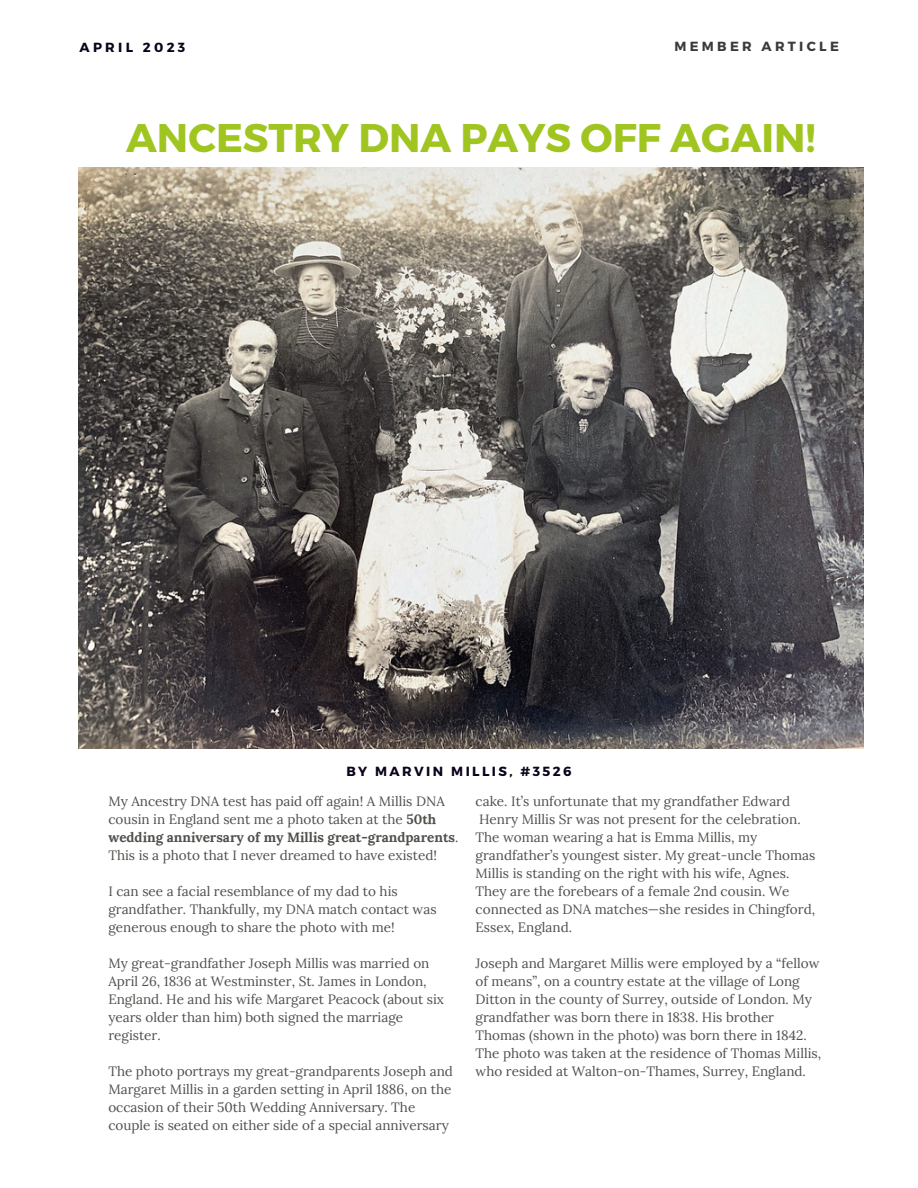
<style>
.page{position:relative;width:918px;height:1188px;background:#fff}
.page>*{position:absolute;margin:0;border:0;box-sizing:border-box;transform-origin:0 0}
.t1{font:700 39.9px "Montserrat";color:#a0c520}
.t2{font:13.5px/18px "Lora";color:#4f4f4b}
.t3{font:700 13.2px "Montserrat";letter-spacing:.185em;color:#0b021b}
.t4{font:700 13.2px "Montserrat";letter-spacing:.25em;color:#3a3a3c}
.t5{font:700 13.2px "Montserrat";letter-spacing:.25em;color:#0b021b}
.s1{font-weight:700}
</style>
<div class="page">
<img style="left:78px;top:167px;width:785px;height:582px">
<p class="t5" style="left:80px;top:39px;width:107px">APRIL 2023</p>
<p class="t4" style="left:674px;top:38px;width:166px">MEMBER ARTICLE</p>
<h1 class="t1" style="left:126px;top:112px;width:691px">ANCESTRY DNA PAYS OFF AGAIN!</h1>
<p class="t3" style="left:346px;top:763px;width:227px">BY MARVIN MILLIS, #3526</p>
<p class="t2" style="left:108px;top:792px;width:352px">My Ancestry DNA test has paid off again! A Millis DNA cousin in England sent me a photo taken at the <span class="s1">50th wedding anniversary of my Millis great-grandparents</span>.<br>This is a photo that I never dreamed to have existed!</p>
<p class="t2" style="left:108px;top:882px;width:330px">I can see a facial resemblance of my dad to his grandfather. Thankfully, my DNA match contact was generous enough to share the photo with me!</p>
<p class="t2" style="left:108px;top:954px;width:337px">My great-grandfather Joseph Millis was married on April 26, 1836 at Westminster, St. James in London, England. He and his wife Margaret Peacock (about six years older than him) both signed the marriage register.</p>
<p class="t2" style="left:108px;top:1062px;width:346px">The photo portrays my great-grandparents Joseph and Margaret Millis in a garden setting in April 1886, on the occasion of their 50th Wedding Anniversary. The couple is seated on either side of a special anniversary</p>
<p class="t2" style="left:476px;top:792px;width:341px">cake. It’s unfortunate that my grandfather Edward Henry Millis Sr was not present for the celebration.<br>The woman wearing a hat is Emma Millis, my grandfather’s youngest sister. My great-uncle Thomas Millis is standing on the right with his wife, Agnes.<br>They are the forebears of a female 2nd cousin. We connected as DNA matches—she resides in Chingford, Essex, England.</p>
<p class="t2" style="left:476px;top:954px;width:347px">Joseph and Margaret Millis were employed by a “fellow of means”, on a country estate at the village of Long Ditton in the county of Surrey, outside of London. My grandfather was born there in 1838. His brother Thomas (shown in the photo) was born there in 1842.<br>The photo was taken at the residence of Thomas Millis, who resided at Walton-on-Thames, Surrey, England.</p>
</div>
